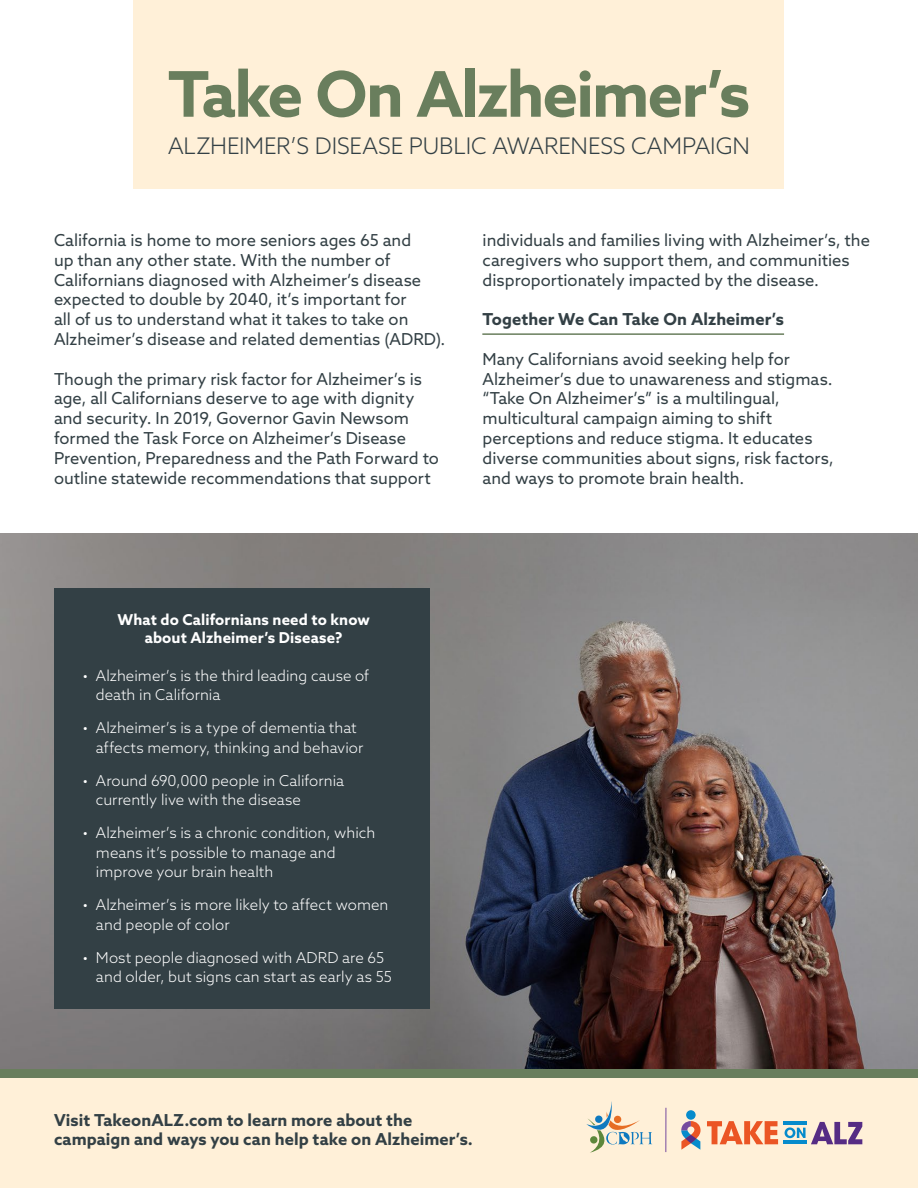
<style>
.page{position:relative;width:918px;height:1188px;background:#fff}
.page>*{position:absolute;margin:0;border:0;box-sizing:border-box;transform-origin:0 0}
.t1{font:700 63px "Azo Sans";letter-spacing:-.03em;color:#697e5d}
.t2{font:300 22.8px "Azo Sans";letter-spacing:-.005em;color:#334045}
.t3{font:16.5px/19.8px "Azo Sans";color:#334045}
.t4{font:700 16.5px/19.8px "Azo Sans";letter-spacing:.005em;color:#334045}
.t5{font:300 15px/19.5px "Azo Sans";letter-spacing:.005em;color:#fff}
.t6{font:700 15px/18px "Azo Sans";letter-spacing:.01em;color:#fff;text-align:center}
</style>
<div class="page">
<img style="left:0;top:534px;width:918px;height:536px">
<div style="left:54px;top:589px;width:376px;height:420px;background:#334045"></div>
<div style="left:134px;top:0;width:650px;height:189px;background:#fff0d8"></div>
<div style="left:0;top:1074px;width:918px;height:114px;background:#fff0d8"></div>
<div style="left:0;top:1070px;width:918px;height:8px;background:#697e5d"></div>
<hr style="left:665px;top:1108px;width:1px;height:44px;background:#764b9e">
<svg style="left:586px;top:1101px;width:66px;height:52px"></svg>
<svg style="left:707px;top:1121px;width:71px;height:23px"></svg>
<svg style="left:785px;top:1122px;width:77px;height:22px"></svg>
<hr style="left:784px;top:1121px;width:23px;height:4px;background:#068bcc">
<hr style="left:784px;top:1140px;width:23px;height:4px;background:#068bcc">
<div style="left:686px;top:1110px;width:10px;height:10px;background:#068bcc;border-radius:50%"></div>
<svg style="left:681px;top:1121px;width:20px;height:29px"></svg>
<hr style="left:482px;top:333px;width:302px;height:2px;background:#697e5d">
<p class="t1" style="left:168px;top:53px;width:584px">Take On Alzheimer’s</p>
<h1 class="t2" style="left:168px;top:132px;width:583px">ALZHEIMER’S DISEASE PUBLIC AWARENESS CAMPAIGN</h1>
<p class="t3" style="left:54px;top:230px;width:393px">California is home to more seniors ages 65 and<br>up than any other state. With the number of Californians diagnosed with Alzheimer’s disease expected to double by 2040, it’s important for<br>all of us to understand what it takes to take on Alzheimer’s disease and related dementias (ADRD).</p>
<p class="t3" style="left:54px;top:369px;width:387px">Though the primary risk factor for Alzheimer’s is age, all Californians deserve to age with dignity and security. In 2019, Governor Gavin Newsom formed the Task Force on Alzheimer’s Disease Prevention, Preparedness and the Path Forward to outline statewide recommendations that support</p>
<p class="t3" style="left:483px;top:230px;width:389px">individuals and families living with Alzheimer’s, the caregivers who support them, and communities disproportionately impacted by the disease.</p>
<h2 class="t4" style="left:483px;top:309px;width:303px">Together We Can Take On Alzheimer’s</h2>
<p class="t3" style="left:483px;top:349px;width:352px">Many Californians avoid seeking help for Alzheimer’s due to unawareness and stigmas. “Take On Alzheimer’s” is a multilingual, multicultural campaign aiming to shift perceptions and reduce stigma. It educates diverse communities about signs, risk factors, and ways to promote brain health.</p>
<h3 class="t6" style="left:118px;top:611px;width:254px">What do Californians need to know about Alzheimer’s Disease?</h3>
<p class="t5" style="left:96px;top:666px;width:275px;text-indent:-14px">• Alzheimer’s is the third leading cause of death in California</p>
<p class="t5" style="left:96px;top:718px;width:269px;text-indent:-14px">• Alzheimer’s is a type of dementia that affects memory, thinking and behavior</p>
<p class="t5" style="left:96px;top:771px;width:250px;text-indent:-14px">• Around 690,000 people in California currently live with the disease</p>
<p class="t5" style="left:96px;top:823px;width:281px;text-indent:-14px">• Alzheimer’s is a chronic condition, which means it’s possible to manage and improve your brain health</p>
<p class="t5" style="left:96px;top:895px;width:294px;text-indent:-14px">• Alzheimer’s is more likely to affect women and people of color</p>
<p class="t5" style="left:96px;top:948px;width:297px;text-indent:-14px">• Most people diagnosed with ADRD are 65 and older, but signs can start as early as 55</p>
<p class="t4" style="left:54px;top:1110px;width:421px">Visit TakeonALZ.com to learn more about the campaign and ways you can help take on Alzheimer’s.</p>
</div>
